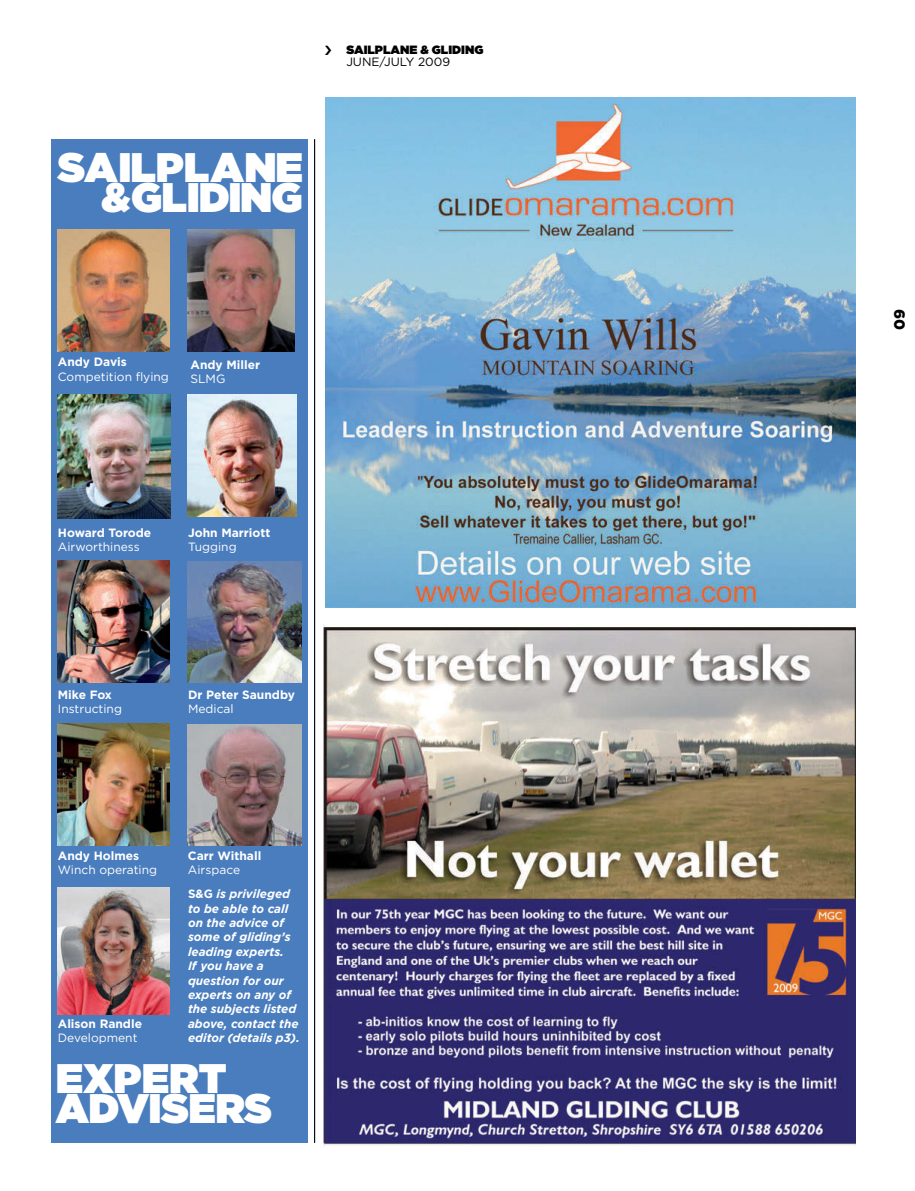
<style>
.page{position:relative;width:915px;height:1191px;background:#fff}
.page>*{position:absolute;margin:0;border:0;box-sizing:border-box;transform-origin:0 0}
.t1{font:900 41.25px/29.7px "Gotham";letter-spacing:-.01em;color:#fff;text-align:right}
.t2{font:900 15px "Gotham";color:#000}
.t3{font:italic 700 12px/14.4px "Gotham";color:#fff}
.t4{font:700 12px "Gotham";color:#fff}
.t5{font:12px "Gotham";color:#fff}
.t6{font:900 12px "Gotham";color:#000}
.t7{font:12px "Gotham";color:#000}
.s1{font-style:normal}
</style>
<div class="page">
<img style="left:323px;top:624px;width:532px;height:523px">
<img style="left:325px;top:97px;width:529px;height:510px">
<div style="left:51px;top:139px;width:257px;height:1004px;background:#4a7dbe"></div>
<img style="left:58px;top:230px;width:111px;height:121px">
<img style="left:188px;top:230px;width:106px;height:121px">
<img style="left:58px;top:394px;width:113px;height:124px">
<img style="left:188px;top:394px;width:108px;height:123px">
<img style="left:58px;top:560px;width:111px;height:122px">
<img style="left:188px;top:561px;width:113px;height:121px">
<img style="left:58px;top:724px;width:111px;height:122px">
<img style="left:58px;top:887px;width:111px;height:127px">
<img style="left:188px;top:724px;width:113px;height:121px">
<hr style="left:314px;top:139px;width:1px;height:1004px;background:#000">
<h1 class="t1" style="left:58px;top:152px;width:246px">SAILPLANE &amp;GliDING</h1>
<p class="t6" style="left:346px;top:42px;width:138px">SAILPLANE &amp; GLIDING</p>
<p class="t7" style="left:346px;top:55px;width:105px">JUNE/JULY 2009</p>
<p class="t4" style="left:58px;top:355px;width:70px">Andy Davis</p>
<p class="t5" style="left:58px;top:370px;width:112px">Competition flying</p>
<p class="t4" style="left:190px;top:358px;width:71px">Andy Miller</p>
<p class="t5" style="left:190px;top:372px;width:36px">SLMG</p>
<p class="t4" style="left:58px;top:525px;width:95px">Howard Torode</p>
<p class="t5" style="left:58px;top:540px;width:83px">Airworthiness</p>
<p class="t4" style="left:188px;top:525px;width:84px">John Marriott</p>
<p class="t5" style="left:188px;top:540px;width:50px">Tugging</p>
<p class="t4" style="left:58px;top:687px;width:56px">Mike Fox</p>
<p class="t5" style="left:58px;top:702px;width:66px">Instructing</p>
<p class="t4" style="left:188px;top:687px;width:108px">Dr Peter Saundby</p>
<p class="t5" style="left:188px;top:702px;width:47px">Medical</p>
<p class="t4" style="left:58px;top:848px;width:83px">Andy Holmes</p>
<p class="t5" style="left:58px;top:863px;width:101px">Winch operating</p>
<p class="t4" style="left:58px;top:1016px;width:86px">Alison Randle</p>
<p class="t5" style="left:58px;top:1031px;width:81px">Development</p>
<p class="t4" style="left:188px;top:848px;width:75px">Carr Withall</p>
<p class="t5" style="left:188px;top:863px;width:54px">Airspace</p>
<p class="t3" style="left:188px;top:886px;width:113px"><span class="s1">S&amp;G</span> is privileged to be able to call on the advice of some of gliding’s leading experts.<br>If you have a question for our experts on any of the subjects listed above, contact the editor (details p3).</p>
<h1 class="t1" style="left:56px;top:1062px;width:217px;text-align:left">EXPERT<br>ADVISERS</h1>
<p class="t2" style="left:890px;top:330px;width:22px;rotate:-90deg">09</p>
</div>
